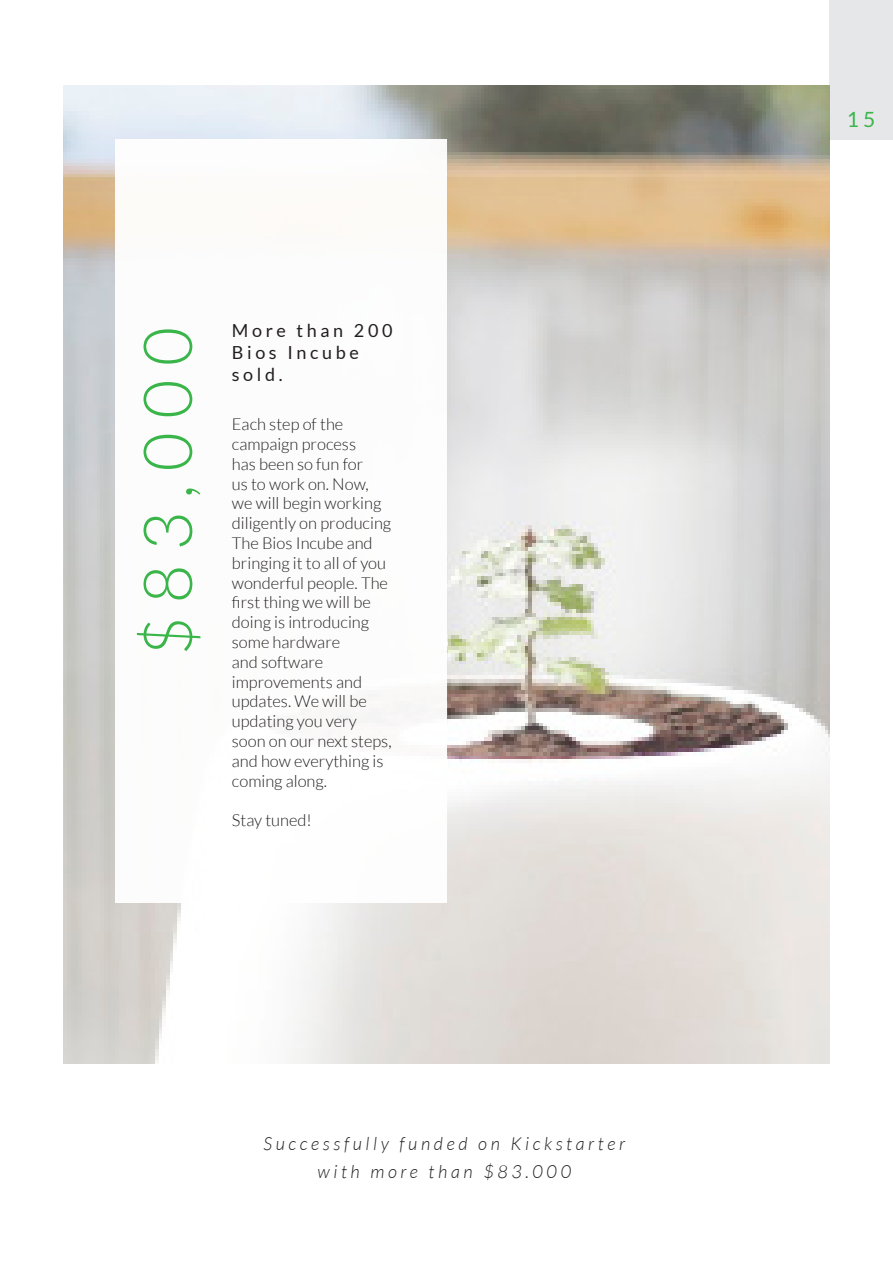
<style>
.page{position:relative;width:893px;height:1263px;background:#fff}
.page>*{position:absolute;margin:0;border:0;box-sizing:border-box;transform-origin:0 0}
.t1{font:300 67.5px "Lato";color:#3ab54a}
.t2{font:21px "Lato";color:#3ab54a}
.t3{font:italic 300 18px "Lato";letter-spacing:.2em;color:#231f20}
.t4{font:18px/21.6px "Lato";letter-spacing:.2em;color:#231f20}
.t5{font:300 16.5px/19.8px "Lato";color:#231f20}
</style>
<div class="page">
<div style="left:829px;top:0;width:64px;height:140px;background:#e6e7e9"></div>
<img style="left:64px;top:85px;width:765px;height:979px">
<div style="left:115px;top:139px;width:331px;height:764px;background:#fff"></div>
<p class="t1" style="left:131px;top:656px;width:331px;rotate:-90deg">$83,000</p>
<p class="t4" style="left:232px;top:320px;width:162px">More than 200<br>Bios Incube sold.</p>
<p class="t5" style="left:232px;top:414px;width:161px">Each step of the campaign process<br>has been so fun for<br>us to work on. Now, we will begin working diligently on producing<br>The Bios Incube and bringing it to all of you wonderful people. The first thing we will be doing is introducing some hardware<br>and software improvements and updates. We will be updating you very soon on our next steps, and how everything is coming along.</p>
<p class="t5" style="left:232px;top:810px;width:82px">Stay tuned!</p>
<p class="t3" style="left:264px;top:1134px;width:363px">Successfully funded on Kickstarter</p>
<p class="t3" style="left:318px;top:1161px;width:255px">with more than $83.000</p>
<p class="t2" style="left:847px;top:108px;width:30px">15</p>
</div>
